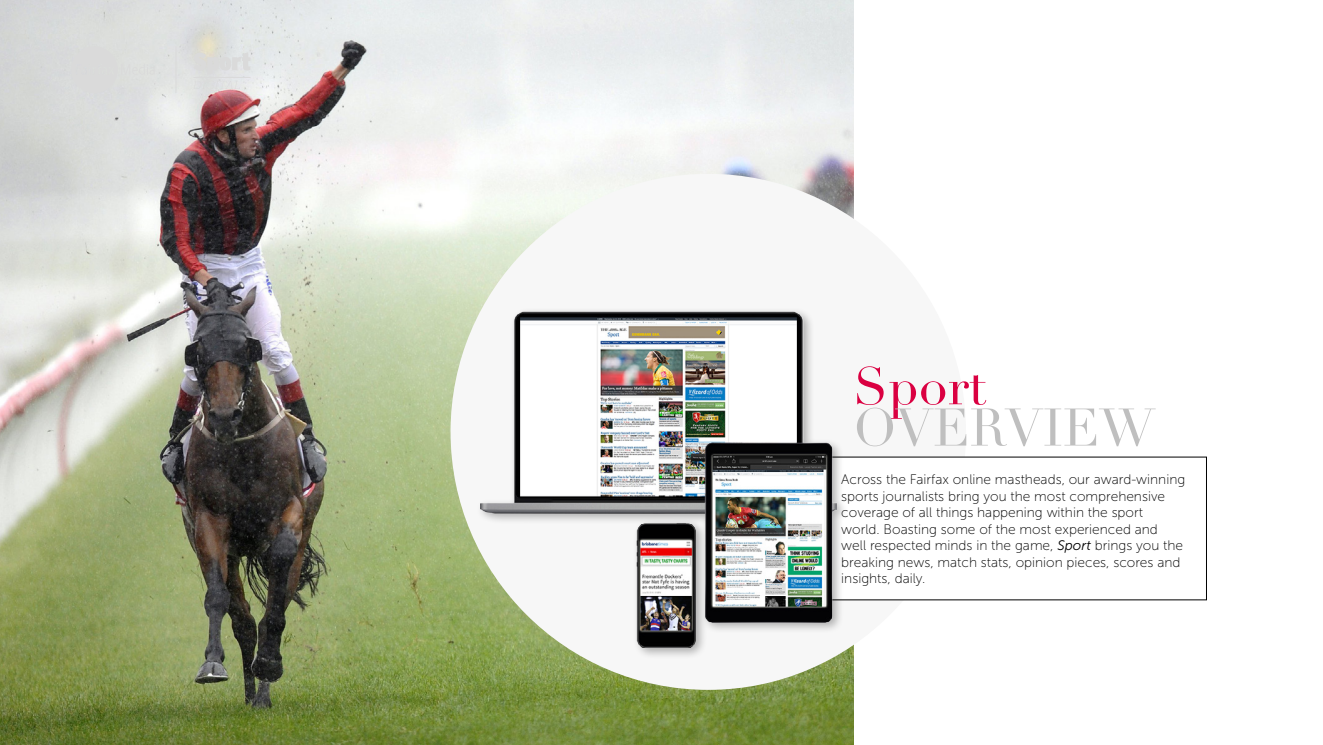
<style>
.page{position:relative;width:1323px;height:745px;background:#fff}
.page>*{position:absolute;margin:0;border:0;box-sizing:border-box;transform-origin:0 0}
.t1{font:51.88px "Didot";color:#bfbfbf}
.t2{font:51.88px "Didot";color:#da0041}
.t3{font:13.75px/16.5px "Museo Sans 100";color:#000}
.s1{font-family:"Museo Sans 300";font-style:italic}
</style>
<div class="page">
<img style="left:0;top:1px;width:853px;height:743px">
<div style="left:450px;top:174px;width:516px;height:515px;background:#f7f7f7;border-radius:50%"></div>
<div style="left:823px;top:457px;width:383px;height:142px;background:#fff"></div>
<div style="left:71px;top:46px;width:84px;height:47px;background:#dadbda"></div>
<hr style="left:176px;top:46px;width:1px;height:47px;background:#dadada">
<svg style="left:193px;top:81px;width:47px;height:8px"></svg>
<svg style="left:193px;top:52px;width:58px;height:23px"></svg>
<hr style="left:193px;top:77px;width:58px;height:1px;background:#dadada">
<div style="left:476px;top:307px;width:372px;height:352px;background:#000;opacity:.3"></div>
<img style="left:480px;top:311px;width:356px;height:336px">
<h1 class="t2" style="left:853px;top:355px;width:134px">Sport</h1>
<h1 class="t1" style="left:853px;top:396px;width:303px">OVERVIEW</h1>
<p class="t3" style="left:841px;top:471px;width:345px">Across the Fairfax online mastheads, our award-winning sports journalists bring you the most comprehensive coverage of all things happening within the sport<br>world. Boasting some of the most experienced and well respected minds in the game, <span class="s1">Sport</span> brings you the breaking news, match stats, opinion pieces, scores and insights, daily.</p>
</div>
